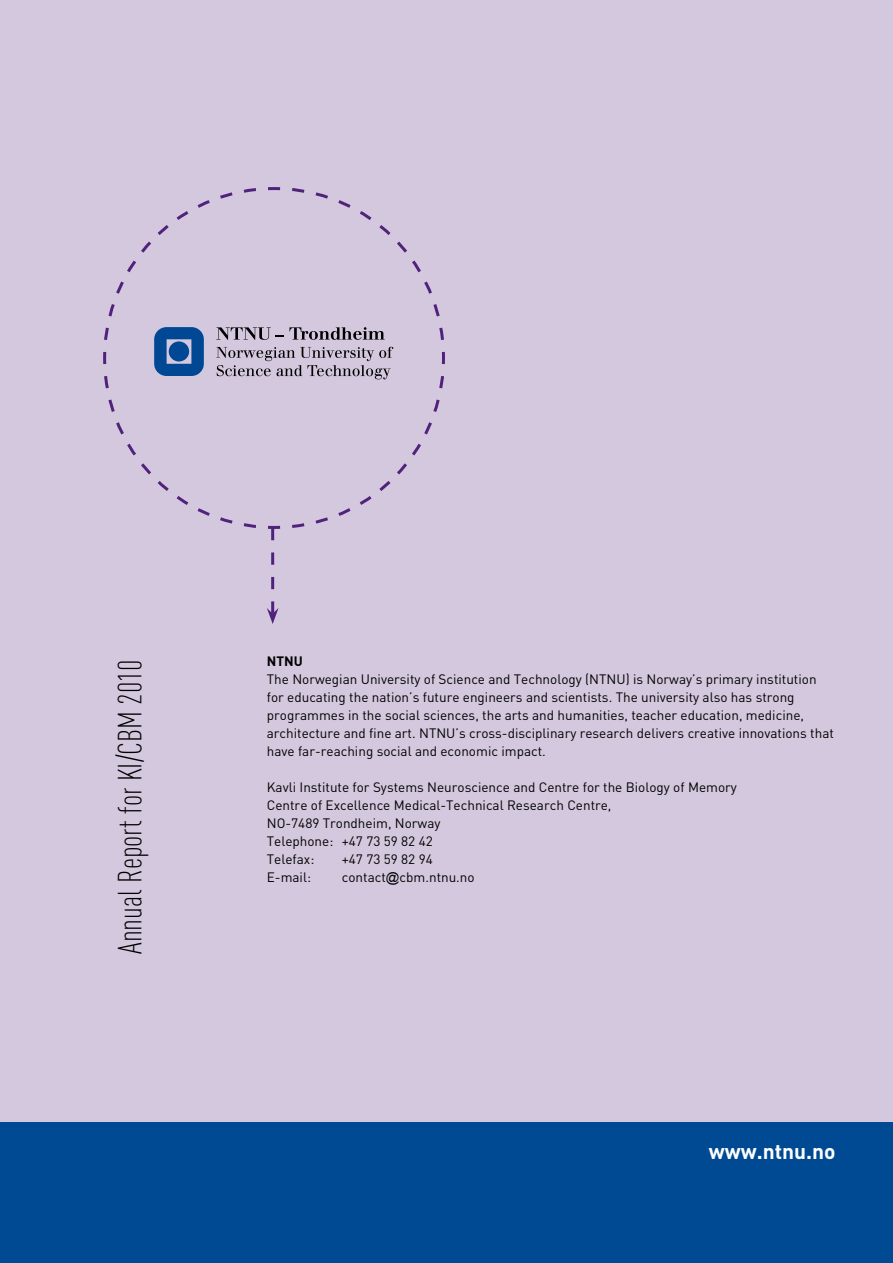
<style>
.page{position:relative;width:893px;height:1263px;background:#fff}
.page>*{position:absolute;margin:0;border:0;box-sizing:border-box;transform-origin:0 0}
.t1{font:300 33px "DIN Cond";color:#000}
.t2{font:700 21px "DIN";color:#fff}
.t3{font:13.5px/18px "DIN";color:#000}
.t4{font:700 13.5px "DIN";color:#000}
.s1{font-family:"Arial"}
</style>
<div class="page">
<div style="left:0;top:0;width:893px;height:1154px;background:#d3c8de"></div>
<div style="left:0;top:1123px;width:893px;height:140px;background:#004a94"></div>
<svg style="left:103px;top:187px;width:342px;height:437px"></svg>
<h1 class="t1" style="left:111px;top:954px;width:296px;rotate:-90deg">Annual Report for KI/CBM 2010</h1>
<p class="t4" style="left:267px;top:652px;width:37px">NTNU</p>
<p class="t3" style="left:267px;top:670px;width:569px">The Norwegian University of Science and Technology (NTNU) is Norway’s primary institution for educating the nation’s future engineers and scientists. The university also has strong programmes in the social sciences, the arts and humanities, teacher education, medicine, architecture and fine art. NTNU’s cross-disciplinary research delivers creative innovations that have far-reaching social and economic impact.</p>
<p class="t3" style="left:267px;top:778px;width:472px">Kavli Institute for Systems Neuroscience and Centre for the Biology of Memory Centre of Excellence Medical-Technical Research Centre,<br>NO-7489 Trondheim, Norway<br>Telephone: +47 73 59 82 42<br>Telefax:</p>
<p class="t3" style="left:342px;top:850px;width:92px">+47 73 59 82 94</p>
<p class="t3" style="left:267px;top:868px;width:46px">E-mail:</p>
<p class="t3" style="left:342px;top:868px;width:134px">contact<span class="s1">@</span>cbm.ntnu.no</p>
<h2 class="t2" style="left:709px;top:1138px;width:128px">www.ntnu.no</h2>
</div>
